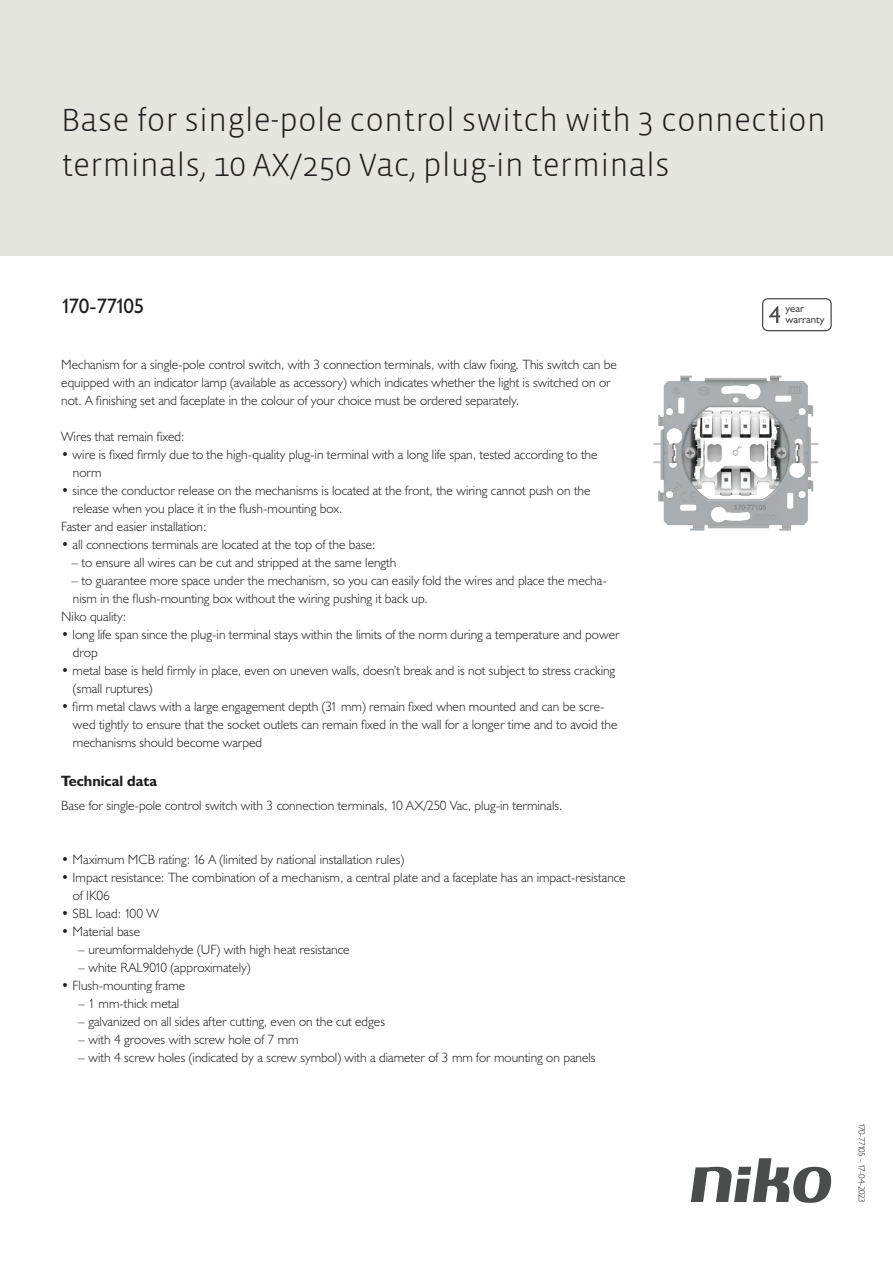
<style>
.page{position:relative;width:893px;height:1263px;background:#fff}
.page>*{position:absolute;margin:0;border:0;box-sizing:border-box;transform-origin:0 0}
.Title_datasheets{font:300 33px/45px "Vista Sans";color:#231f20}
.Article_number{font:21px "Humanist 521 BT";letter-spacing:-.055em;color:#231f20}
.Titles_parts{font:700 15px "Humanist 521 BT";color:#231f20}
.USP_Bullets{font:300 13.5px/18px "Humanist 521 BT";color:#231f20}
.Platte_tekst_CAB{font:300 13.5px/18px "Humanist 521 BT";color:#231f20}
.USP_Bullets_level_2{font:300 13.5px "Humanist 521 BT";color:#231f20}
.t1{font:10.8px/10.8px "Humanist 521 BT";color:#4b4c4d}
.Revision{font:300 9px "Humanist 521 BT";letter-spacing:-.05em;color:#231f20}
</style>
<div class="page">
<svg style="left:691px;top:1158px;width:141px;height:45px"></svg>
<div style="left:0;top:0;width:893px;height:255px;background:#e6e6e0"></div>
<svg style="left:762px;top:298px;width:70px;height:33px"></svg>
<img style="left:653px;top:375px;width:166px;height:156px">
<p class="Title_datasheets" style="left:61px;top:98px;width:766px">Base for single-pole control switch with 3 connection terminals, 10 AX/250 Vac, plug-in terminals</p>
<p class="Article_number" style="left:61px;top:293px;width:85px">170-77105</p>
<p class="Platte_tekst_CAB" style="left:61px;top:355px;width:557px">Mechanism for a single-pole control switch, with 3 connection terminals, with claw fixing. This switch can be equipped with an indicator lamp (available as accessory) which indicates whether the light is switched on or not. A finishing set and faceplate in the colour of your choice must be ordered separately.</p>
<p class="USP_Bullets" style="left:61px;top:427px;width:125px">Wires that remain fixed:</p>
<p class="USP_Bullets" style="left:73px;top:445px;width:526px;text-indent:-12px">• wire is fixed firmly due to the high-quality plug-in terminal with a long life span, tested according to the norm</p>
<p class="USP_Bullets" style="left:73px;top:481px;width:519px;text-indent:-12px">• since the conductor release on the mechanisms is located at the front, the wiring cannot push on the release when you place it in the flush-mounting box.</p>
<p class="USP_Bullets" style="left:61px;top:517px;width:147px">Faster and easier installation:</p>
<p class="USP_Bullets" style="left:61px;top:535px;width:316px">• all connections terminals are located at the top of the base:</p>
<p class="USP_Bullets" style="left:71px;top:553px;width:326px">– to ensure all wires can be cut and stripped at the same length</p>
<p class="USP_Bullets" style="left:71px;top:571px;width:537px">– to guarantee more space under the mechanism, so you can easily fold the wires and place the mecha&shy;nism in the flush-mounting box without the wiring pushing it back up.</p>
<p class="USP_Bullets" style="left:61px;top:607px;width:66px">Niko quality:</p>
<p class="USP_Bullets" style="left:73px;top:625px;width:548px;text-indent:-12px">• long life span since the plug-in terminal stays within the limits of the norm during a temperature and power drop</p>
<p class="USP_Bullets" style="left:73px;top:661px;width:544px;text-indent:-12px">• metal base is held firmly in place, even on uneven walls, doesn’t break and is not subject to stress cracking (small ruptures)</p>
<p class="USP_Bullets" style="left:73px;top:697px;width:546px;text-indent:-12px">• firm metal claws with a large engagement depth (31 mm) remain fixed when mounted and can be scre&shy;wed tightly to ensure that the socket outlets can remain fixed in the wall for a longer time and to avoid the mechanisms should become warped</p>
<p class="Titles_parts" style="left:61px;top:771px;width:98px">Technical data</p>
<p class="Platte_tekst_CAB" style="left:61px;top:796px;width:503px">Base for single-pole control switch with 3 connection terminals, 10 AX/250 Vac, plug-in terminals.</p>
<p class="USP_Bullets" style="left:61px;top:850px;width:344px">• Maximum MCB rating: 16 A (limited by national installation rules)</p>
<p class="USP_Bullets" style="left:73px;top:868px;width:554px;text-indent:-12px">• Impact resistance: The combination of a mechanism, a central plate and a faceplate has an impact-resistance of IK06</p>
<p class="USP_Bullets" style="left:61px;top:904px;width:99px">• SBL load: 100 W</p>
<p class="USP_Bullets" style="left:61px;top:922px;width:81px">• Material base</p>
<p class="USP_Bullets_level_2" style="left:78px;top:941px;width:273px">– ureumformaldehyde (UF) with high heat resistance</p>
<p class="USP_Bullets_level_2" style="left:78px;top:959px;width:174px">– white RAL9010 (approximately)</p>
<p class="USP_Bullets" style="left:61px;top:976px;width:125px">• Flush-mounting frame</p>
<p class="USP_Bullets_level_2" style="left:78px;top:995px;width:103px">– 1 mm-thick metal</p>
<p class="USP_Bullets_level_2" style="left:78px;top:1013px;width:308px">– galvanized on all sides after cutting, even on the cut edges</p>
<p class="USP_Bullets_level_2" style="left:78px;top:1031px;width:222px">– with 4 grooves with screw hole of 7 mm</p>
<p class="USP_Bullets_level_2" style="left:78px;top:1049px;width:519px">– with 4 screw holes (indicated by a screw symbol) with a diameter of 3 mm for mounting on panels</p>
<p class="t1" style="left:785px;top:303px;width:41px">year warranty</p>
<p class="Revision" style="left:868px;top:1122px;width:82px;rotate:90deg">170-77105 - 17-04-2023</p>
</div>
